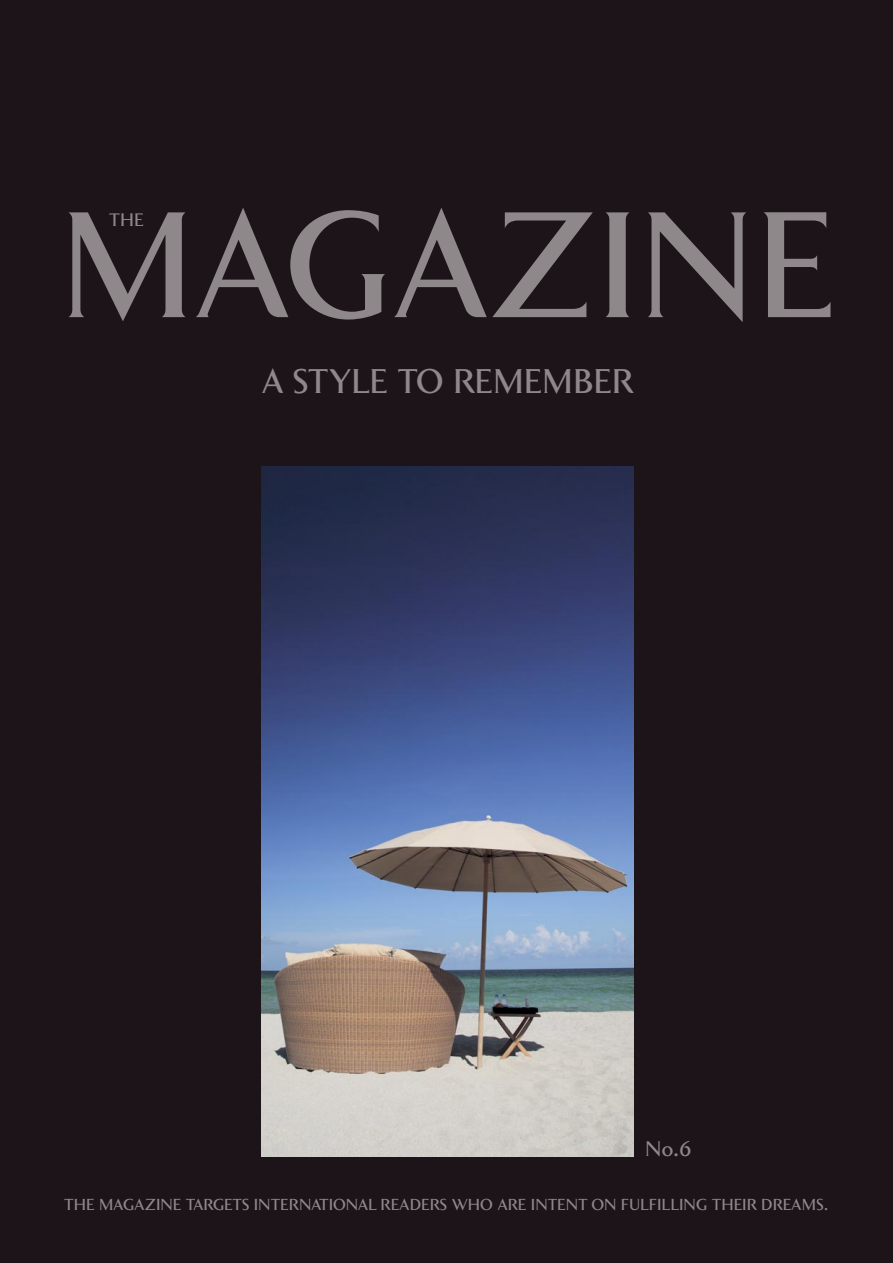
<style>
.page{position:relative;width:893px;height:1263px;background:#1d1419}
.page>*{position:absolute;margin:0;border:0;box-sizing:border-box;transform-origin:0 0}
.t1{font:500 150px "Clarice";color:#8e888b}
.t2{font:500 34.2px "Clarice";color:#8e888b}
.t3{font:500 21px "Clarice";color:#8e888b}
.t4{font:500 18px "Clarice";color:#8e888b}
.t5{font:500 15.9px "Clarice";color:#8e888b}
</style>
<div class="page">
<img style="left:261px;top:467px;width:373px;height:689px">
<h1 class="t1" style="left:59px;top:212px;width:778px">MAGAZINE</h1>
<p class="t4" style="left:109px;top:213px;width:36px">THE</p>
<h2 class="t2" style="left:261px;top:369px;width:374px">A STYLE TO REMEMBER</h2>
<h3 class="t3" style="left:645px;top:1141px;width:48px">No.6</h3>
<p class="t5" style="left:64px;top:1199px;width:765px">THE MAGAZINE TARGETS INTERNATIONAL READERS WHO ARE INTENT ON FULFILLING THEIR DREAMS.</p>
</div>
